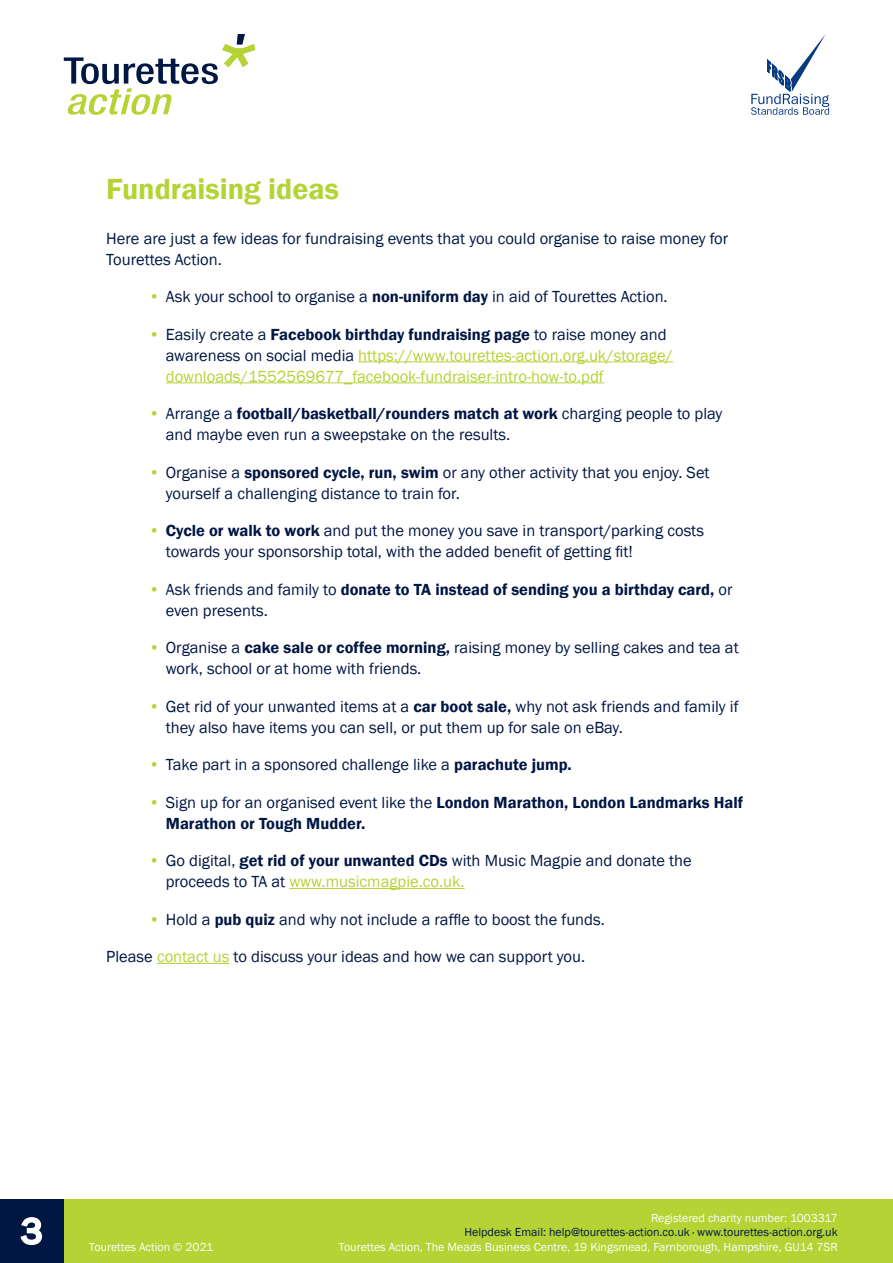
<style>
.page{position:relative;width:893px;height:1263px;background:#fff}
.page>*{position:absolute;margin:0;border:0;box-sizing:border-box;transform-origin:0 0}
.Section_header{font:600 30px "Franklin Gothic";color:#b5d334}
.Normal_text{font:16.5px/21px "Franklin Gothic";color:#001643}
.t1{font:16.5px/21px "Franklin Gothic";color:#b5d334}
.t2{font:600 16.5px/21px "Franklin Gothic";color:#001643}
.t3{font:12px "Franklin Gothic";color:#fff}
.t4{font:12px "Franklin Gothic";color:#001643}
.s1{color:#b5d334}
.s2{font-weight:600}
.s3{color:#001643}
.s4{font-weight:600;color:#001643}
.s5{font-weight:400;color:#b5d334}
.s6{font-weight:400}
</style>
<div class="page">
<div style="left:64px;top:1199px;width:829px;height:64px;background:#b5d334"></div>
<div style="left:0;top:1199px;width:64px;height:64px;background:#001643"></div>
<svg style="left:20px;top:1217px;width:23px;height:29px"></svg>
<svg style="left:64px;top:34px;width:191px;height:81px"></svg>
<svg style="left:751px;top:34px;width:78px;height:81px"></svg>
<hr style="left:358px;top:361px;width:315px;height:1px;background:#b5d334">
<hr style="left:166px;top:382px;width:438px;height:1px;background:#b5d334">
<hr style="left:289px;top:888px;width:176px;height:1px;background:#b5d334">
<hr style="left:157px;top:963px;width:72px;height:1px;background:#b5d334">
<p class="Section_header" style="left:106px;top:170px;width:234px">Fundraising ideas</p>
<p class="Normal_text" style="left:106px;top:228px;width:623px">Here are just a few ideas for fundraising events that you could organise to raise money for<br>Tourettes Action.</p>
<p class="Normal_text" style="left:149px;top:286px;width:520px"><span class="s1">•</span> Ask your school to organise a <span class="s2">non-uniform day</span> in aid of Tourettes Action.</p>
<p class="t1" style="left:166px;top:324px;width:509px;text-indent:-17px">• <span class="s3">Easily create a</span> <span class="s4">Facebook birthday fundraising page</span> <span class="s3">to raise money and awareness on social media</span> https://www.tourettes-action.org.uk/storage/ downloads/1552569677_facebook-fundraiser-intro-how-to.pdf</p>
<p class="Normal_text" style="left:166px;top:403px;width:558px;text-indent:-17px"><span class="s1">•</span> Arrange a <span class="s2">football/basketball/rounders match at work</span> charging people to play and maybe even run a sweepstake on the results.</p>
<p class="Normal_text" style="left:166px;top:462px;width:545px;text-indent:-17px"><span class="s1">•</span> Organise a <span class="s2">sponsored cycle, run, swim</span> or any other activity that you enjoy. Set yourself a challenging distance to train for.</p>
<p class="Normal_text" style="left:166px;top:520px;width:540px;text-indent:-17px"><span class="s1">•</span> <span class="s2">Cycle or walk to work</span> and put the money you save in transport/parking costs towards your sponsorship total, with the added benefit of getting fit!</p>
<p class="t2" style="left:166px;top:579px;width:568px;text-indent:-17px"><span class="s5">•</span> <span class="s6">Ask friends and family to</span> donate to TA instead of sending you a birthday card, <span class="s6">or even presents.</span></p>
<p class="Normal_text" style="left:166px;top:637px;width:574px;text-indent:-17px"><span class="s1">•</span> Organise a <span class="s2">cake sale or coffee morning,</span> raising money by selling cakes and tea at work, school or at home with friends.</p>
<p class="Normal_text" style="left:166px;top:696px;width:574px;text-indent:-17px"><span class="s1">•</span> Get rid of your unwanted items at a <span class="s2">car boot sale,</span> why not ask friends and family if they also have items you can sell, or put them up for sale on eBay.</p>
<p class="Normal_text" style="left:149px;top:754px;width:425px"><span class="s1">•</span> Take part in a sponsored challenge like a <span class="s2">parachute jump.</span></p>
<p class="t2" style="left:166px;top:792px;width:579px;text-indent:-17px"><span class="s5">•</span> <span class="s6">Sign up for an organised event like the</span> London Marathon, London Landmarks Half<br>Marathon or Tough Mudder.</p>
<p class="Normal_text" style="left:166px;top:850px;width:527px;text-indent:-17px"><span class="s1">•</span> Go digital, <span class="s2">get rid of your unwanted CDs</span> with Music Magpie and donate the proceeds to TA at <span class="s1">www.musicmagpie.co.uk.</span></p>
<p class="Normal_text" style="left:149px;top:909px;width:458px"><span class="s1">•</span> Hold a <span class="s2">pub quiz</span> and why not include a raffle to boost the funds.</p>
<p class="Normal_text" style="left:106px;top:946px;width:480px">Please <span class="s1">contact us</span> to discuss your ideas and how we can support you.</p>
<p class="t3" style="left:651px;top:1210px;width:188px">Registered charity number: 1003317</p>
<p class="t4" style="left:464px;top:1225px;width:375px">Helpdesk Email: help@tourettes-action.co.uk · www.tourettes-action.org.uk</p>
<p class="t3" style="left:89px;top:1239px;width:126px">Tourettes Action © 2021</p>
<p class="t3" style="left:339px;top:1239px;width:500px">Tourettes Action, The Meads Business Centre, 19 Kingsmead, Farnborough, Hampshire, GU14 7SR</p>
</div>
